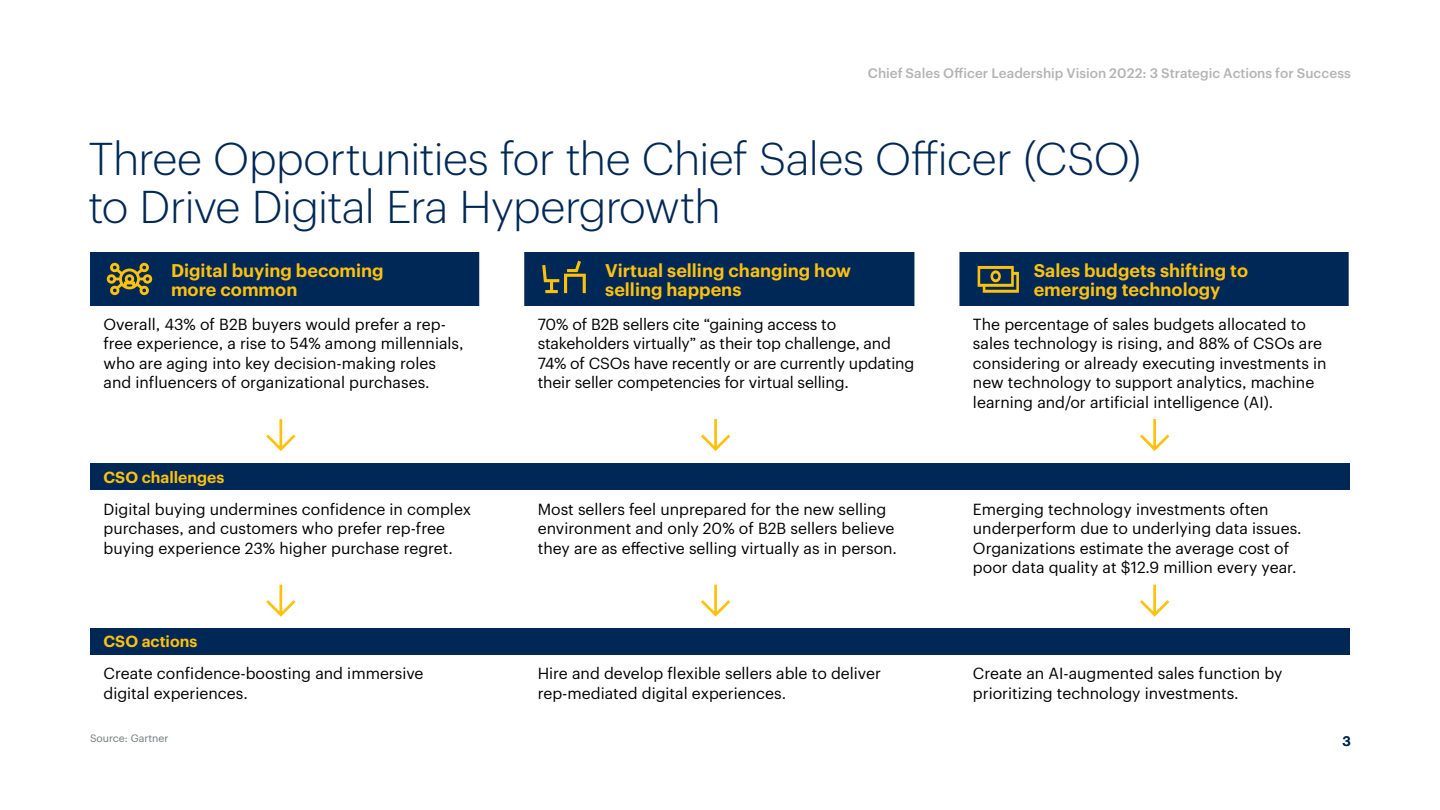
<style>
.page{position:relative;width:1440px;height:810px;background:#fff}
.page>*{position:absolute;margin:0;border:0;box-sizing:border-box;transform-origin:0 0}
.t1{font:300 45px/48px "Graphik";letter-spacing:-.015em;color:#002856}
.t2{font:600 18px/19.5px "Graphik";color:#fec10d}
.t3{font:15.75px/19.5px "Graphik";color:#000}
.t4{font:600 15.75px "Graphik";color:#fec10d}
.t5{font:500 13.5px "Graphik";letter-spacing:.005em;color:#b3b3b3}
.t6{font:500 13.5px "Graphik";color:#002856}
.t7{font:10.5px "Graphik";color:#6f7878}
</style>
<div class="page">
<div style="left:91px;top:628px;width:1259px;height:27px;background:#002856"></div>
<div style="left:91px;top:463px;width:1259px;height:27px;background:#002856"></div>
<svg style="left:90px;top:252px;width:1258px;height:54px;background:#133862"></svg>
<svg style="left:107px;top:263px;width:45px;height:32px"></svg>
<svg style="left:542px;top:261px;width:44px;height:32px"></svg>
<svg style="left:1140px;top:585px;width:29px;height:32px"></svg>
<svg style="left:1140px;top:419px;width:29px;height:32px"></svg>
<svg style="left:701px;top:585px;width:29px;height:32px"></svg>
<svg style="left:701px;top:419px;width:29px;height:32px"></svg>
<svg style="left:266px;top:585px;width:29px;height:32px"></svg>
<svg style="left:266px;top:419px;width:29px;height:32px"></svg>
<svg style="left:977px;top:266px;width:42px;height:27px"></svg>
<p class="t5" style="left:868px;top:63px;width:484px">Chief Sales Officer Leadership Vision 2022: 3 Strategic Actions for Success</p>
<h1 class="t1" style="left:88px;top:131px;width:1054px">Three Opportunities for the Chief Sales Officer (CSO) to Drive Digital Era Hypergrowth</h1>
<p class="t2" style="left:171px;top:259px;width:214px">Digital buying becoming more common</p>
<p class="t2" style="left:605px;top:259px;width:247px">Virtual selling changing how selling happens</p>
<p class="t2" style="left:1033px;top:259px;width:216px">Sales budgets shifting to emerging technology</p>
<p class="t3" style="left:104px;top:313px;width:361px">Overall, 43% of B2B buyers would prefer a rep&shy;free experience, a rise to 54% among millennials, who are aging into key decision-making roles and influencers of organizational purchases.</p>
<p class="t3" style="left:538px;top:313px;width:378px">70% of B2B sellers cite “gaining access to stakeholders virtually” as their top challenge, and 74% of CSOs have recently or are currently updating their seller competencies for virtual selling.</p>
<p class="t3" style="left:973px;top:313px;width:355px">The percentage of sales budgets allocated to sales technology is rising, and 88% of CSOs are considering or already executing investments in new technology to support analytics, machine learning and/or artificial intelligence (AI).</p>
<p class="t4" style="left:104px;top:465px;width:122px">CSO challenges</p>
<p class="t3" style="left:104px;top:498px;width:369px">Digital buying undermines confidence in complex purchases, and customers who prefer rep-free buying experience 23% higher purchase regret.</p>
<p class="t3" style="left:538px;top:498px;width:361px">Most sellers feel unprepared for the new selling environment and only 20% of B2B sellers believe they are as effective selling virtually as in person.</p>
<p class="t3" style="left:973px;top:498px;width:330px">Emerging technology investments often underperform due to underlying data issues.<br>Organizations estimate the average cost of poor data quality at $12.9 million every year.</p>
<p class="t4" style="left:104px;top:630px;width:95px">CSO actions</p>
<p class="t3" style="left:104px;top:662px;width:321px">Create confidence-boosting and immersive digital experiences.</p>
<p class="t3" style="left:538px;top:662px;width:345px">Hire and develop flexible sellers able to deliver rep-mediated digital experiences.</p>
<p class="t3" style="left:973px;top:662px;width:311px">Create an AI-augmented sales function by prioritizing technology investments.</p>
<p class="t7" style="left:90px;top:731px;width:80px">Source: Gartner</p>
<p class="t6" style="left:1342px;top:731px;width:10px">3</p>
</div>
